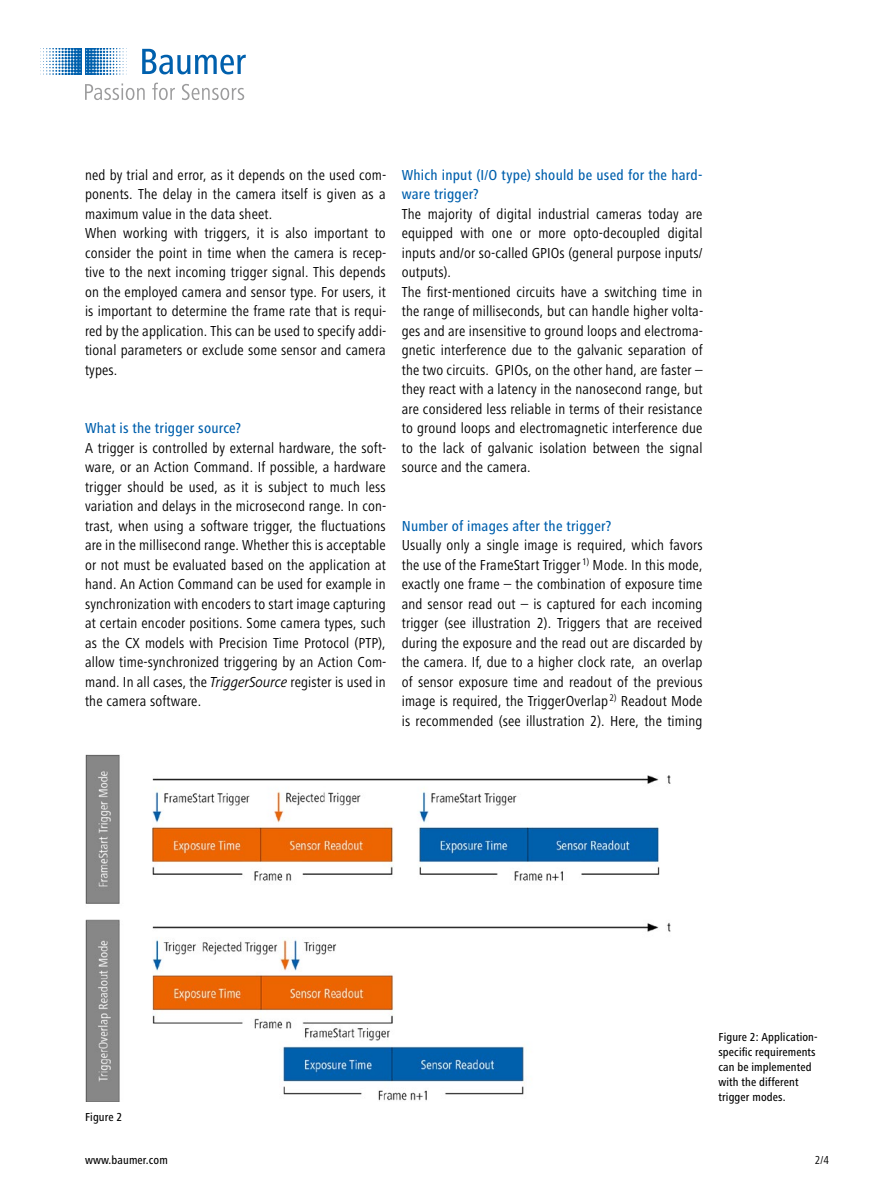
<style>
.page{position:relative;width:893px;height:1188px;background:#fff}
.page>*{position:absolute;margin:0;border:0;box-sizing:border-box;transform-origin:0 0}
.t1{font:condensed 15px/19.5px "Frutiger Next LT";letter-spacing:.01em;color:#000}
.t2{font:500 condensed 15px/19.5px "Frutiger Next LT";letter-spacing:.015em;color:#0060ad}
.t3{font:500 condensed 12px/15px "Frutiger Next LT";letter-spacing:.01em;color:#000}
.t4{font:condensed 12px "Frutiger Next LT";color:#000}
.s1{font-style:italic;font-stretch:normal}
</style>
<div class="page">
<img style="left:85px;top:755px;width:586px;height:346px">
<svg style="left:142px;top:49px;width:104px;height:25px"></svg>
<svg style="left:40px;top:49px;width:87px;height:26px"></svg>
<svg style="left:85px;top:83px;width:60px;height:17px"></svg>
<svg style="left:152px;top:83px;width:23px;height:17px"></svg>
<svg style="left:182px;top:84px;width:62px;height:16px"></svg>
<p class="t1" style="left:85px;top:165px;width:303px">ned by trial and error, as it depends on the used com&shy;ponents. The delay in the camera itself is given as a maximum value in the data sheet.<br>When working with triggers, it is also important to consider the point in time when the camera is recep&shy;tive to the next incoming trigger signal. This depends on the employed camera and sensor type. For users, it is important to determine the frame rate that is requi&shy;red by the application. This can be used to specify addi&shy;tional parameters or exclude some sensor and camera types.</p>
<p class="t2" style="left:85px;top:418px;width:158px">What is the trigger source?</p>
<p class="t1" style="left:85px;top:438px;width:303px;text-align:justify">A trigger is controlled by external hardware, the soft&shy;ware, or an Action Command. If possible, a hardware trigger should be used, as it is subject to much less variation and delays in the microsecond range. In con&shy;trast, when using a software trigger, the fluctuations are in the millisecond range. Whether this is acceptable or not must be evaluated based on the application at hand. An Action Command can be used for example in synchronization with encoders to start image capturing at certain encoder positions. Some camera types, such as the CX models with Precision Time Protocol (PTP), allow time-synchronized triggering by an Action Com&shy;mand. In all cases, the <span class="s1">TriggerSource</span> register is used in the camera software.</p>
<p class="t2" style="left:402px;top:165px;width:302px">Which input (I/O type) should be used for the hard&shy;ware trigger?</p>
<p class="t1" style="left:402px;top:204px;width:303px">The majority of digital industrial cameras today are equipped with one or more opto-decoupled digital inputs and/or so-called GPIOs (general purpose inputs/ outputs).<br>The first-mentioned circuits have a switching time in the range of milliseconds, but can handle higher volta&shy;ges and are insensitive to ground loops and electroma&shy;gnetic interference due to the galvanic separation of the two circuits. GPIOs, on the other hand, are faster – they react with a latency in the nanosecond range, but are considered less reliable in terms of their resistance to ground loops and electromagnetic interference due to the lack of galvanic isolation between the signal source and the camera.</p>
<p class="t2" style="left:402px;top:516px;width:211px">Number of images after the trigger?</p>
<p class="t1" style="left:402px;top:535px;width:302px;text-align:justify">Usually only a single image is required, which favors the use of the FrameStart Trigger <sup>1)</sup> Mode. In this mode, exactly one frame – the combination of exposure time and sensor read out – is captured for each incoming trigger (see illustration 2). Triggers that are received during the exposure and the read out are discarded by the camera. If, due to a higher clock rate, an overlap of sensor exposure time and readout of the previous image is required, the TriggerOverlap <sup>2)</sup> Readout Mode is recommended (see illustration 2). Here, the timing</p>
<p class="t3" style="left:85px;top:1109px;width:39px">Figure 2</p>
<p class="t3" style="left:718px;top:1030px;width:101px">Figure 2: Application&shy;specific requirements can be implemented with the different trigger modes.</p>
<p class="t3" style="left:85px;top:1152px;width:84px">www.baumer.com</p>
<p class="t4" style="left:815px;top:1153px;width:16px">2/4</p>
</div>
